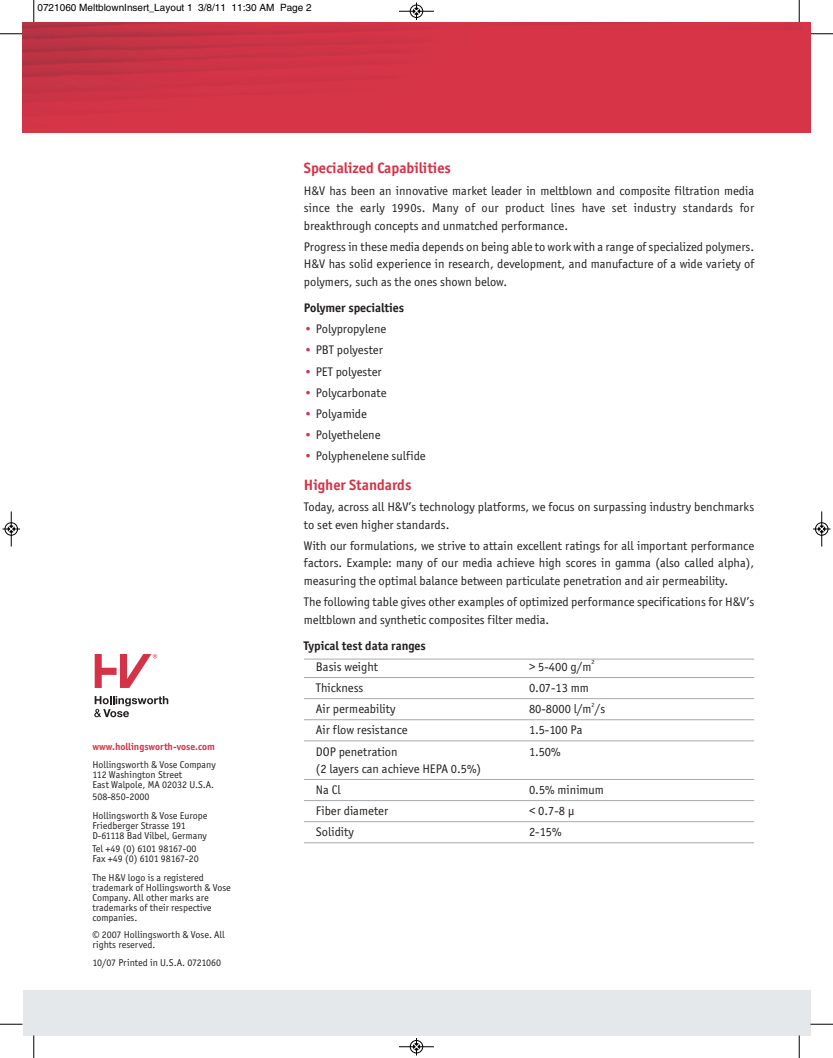
<style>
.page{position:relative;width:833px;height:1058px;background:#fff}
.page>*{position:absolute;margin:0;border:0;box-sizing:border-box;transform-origin:0 0}
.t1{font:700 15px "Officina San ITC";color:#d63247}
.t2{font:12.5px/17.5px "Officina San ITC";color:#231f20;text-align:justify}
.t3{font:700 12.5px "Officina San ITC";color:#231f20}
.t4{font:10px/10px "Officina San ITC";color:#231f20}
.t5{font:10px "Helvetica";color:#000}
.t6{font:700 10px "Officina San ITC";color:#d63247}
.t7{font:6.25px "Officina San ITC";color:#231f20}
.s1{color:#d63247}
</style>
<div class="page">
<img style="left:22px;top:22px;width:788px;height:111px">
<div style="left:23px;top:990px;width:787px;height:45px;background:#e5e8ea"></div>
<svg style="left:94px;top:696px;width:74px;height:21px"></svg>
<svg style="left:95px;top:654px;width:62px;height:34px"></svg>
<hr style="left:304px;top:658px;width:450px;height:1px;background:#a8a9ad">
<hr style="left:304px;top:677px;width:450px;height:1px;background:#a8a9ad">
<hr style="left:304px;top:698px;width:450px;height:1px;background:#a8a9ad">
<hr style="left:304px;top:719px;width:450px;height:1px;background:#a8a9ad">
<hr style="left:304px;top:740px;width:450px;height:1px;background:#a8a9ad">
<hr style="left:304px;top:779px;width:450px;height:1px;background:#a8a9ad">
<hr style="left:304px;top:800px;width:450px;height:1px;background:#a8a9ad">
<hr style="left:304px;top:821px;width:450px;height:1px;background:#a8a9ad">
<hr style="left:304px;top:842px;width:450px;height:1px;background:#a8a9ad">
<svg style="left:33px;top:0;width:2px;height:22px"></svg>
<svg style="left:0;top:33px;width:23px;height:2px"></svg>
<svg style="left:798px;top:0;width:2px;height:22px"></svg>
<svg style="left:810px;top:33px;width:22px;height:2px"></svg>
<svg style="left:33px;top:1035px;width:2px;height:23px"></svg>
<svg style="left:0;top:1023px;width:23px;height:2px"></svg>
<svg style="left:798px;top:1035px;width:2px;height:23px"></svg>
<svg style="left:810px;top:1023px;width:22px;height:2px"></svg>
<hr style="left:399px;top:11px;width:35px;height:1px;background:#000">
<div style="left:410px;top:5px;width:13px;height:13px;border:1px solid #000;border-radius:50%"></div>
<svg style="left:413px;top:2px;width:6px;height:18px"></svg>
<hr style="left:399px;top:1046px;width:35px;height:1px;background:#000">
<div style="left:410px;top:1040px;width:13px;height:13px;border:1px solid #000;border-radius:50%"></div>
<svg style="left:413px;top:1038px;width:6px;height:17px"></svg>
<hr style="left:11px;top:511px;width:1px;height:35px;background:#000">
<div style="left:5px;top:522px;width:13px;height:13px;border:1px solid #000;border-radius:50%"></div>
<svg style="left:3px;top:526px;width:17px;height:6px"></svg>
<hr style="left:821px;top:511px;width:1px;height:35px;background:#000">
<div style="left:815px;top:522px;width:13px;height:13px;border:1px solid #000;border-radius:50%"></div>
<svg style="left:813px;top:526px;width:17px;height:6px"></svg>
<p class="t5" style="left:38px;top:4px;width:276px">0721060 MeltblownInsert_Layout 1 3/8/11 11:30 AM Page 2</p>
<p class="t6" style="left:92px;top:743px;width:124px">www.hollingsworth-vose.com</p>
<p class="t4" style="left:92px;top:760px;width:125px">Hollingsworth &amp; Vose Company<br>112 Washington Street<br>East Walpole, MA 02032 U.S.A.</p>
<p class="t4" style="left:92px;top:788px;width:116px;line-height:19px">508-850-2000<br>Hollingsworth &amp; Vose Europe</p>
<p class="t4" style="left:92px;top:822px;width:116px">Friedberger Strasse 191<br>D-61118 Bad Vilbel, Germany</p>
<p class="t4" style="left:92px;top:844px;width:108px">Tel +49 (0) 6101 98167-00<br>Fax +49 (0) 6101 98167-20</p>
<p class="t4" style="left:92px;top:873px;width:140px">The H&amp;V logo is a registered trademark of Hollingsworth &amp; Vose<br>Company. All other marks are trademarks of their respective companies.</p>
<p class="t4" style="left:92px;top:930px;width:134px">© 2007 Hollingsworth &amp; Vose. All rights reserved.</p>
<p class="t4" style="left:92px;top:958px;width:130px">10/07 Printed in U.S.A. 0721060</p>
<p class="t1" style="left:304px;top:163px;width:149px">Specialized Capabilities</p>
<p class="t2" style="left:304px;top:183px;width:452px">H&amp;V has been an innovative market leader in meltblown and composite filtration media since the early 1990s. Many of our product lines have set industry standards for breakthrough concepts and unmatched performance.</p>
<p class="t2" style="left:304px;top:239px;width:452px">Progress in these media depends on being able to work with a range of specialized polymers.<br>H&amp;V has solid experience in research, development, and manufacture of a wide variety of polymers, such as the ones shown below.</p>
<p class="t3" style="left:304px;top:303px;width:102px">Polymer specialties</p>
<p class="t2" style="left:304px;top:321px;width:84px"><span class="s1">•</span> Polypropylene</p>
<p class="t2" style="left:304px;top:342px;width:80px"><span class="s1">•</span> PBT polyester</p>
<p class="t2" style="left:304px;top:364px;width:79px"><span class="s1">•</span> PET polyester</p>
<p class="t2" style="left:304px;top:385px;width:84px"><span class="s1">•</span> Polycarbonate</p>
<p class="t2" style="left:304px;top:406px;width:65px"><span class="s1">•</span> Polyamide</p>
<p class="t2" style="left:304px;top:427px;width:78px"><span class="s1">•</span> Polyethelene</p>
<p class="t2" style="left:304px;top:448px;width:123px"><span class="s1">•</span> Polyphenelene sulfide</p>
<p class="t1" style="left:304px;top:479px;width:109px">Higher Standards</p>
<p class="t2" style="left:304px;top:499px;width:452px">Today, across all H&amp;V’s technology platforms, we focus on surpassing industry benchmarks to set even higher standards.</p>
<p class="t2" style="left:304px;top:538px;width:452px">With our formulations, we strive to attain excellent ratings for all important performance factors. Example: many of our media achieve high scores in gamma (also called alpha), measuring the optimal balance between particulate penetration and air permeability.</p>
<p class="t2" style="left:304px;top:594px;width:452px">The following table gives other examples of optimized performance specifications for H&amp;V’s meltblown and synthetic composites filter media.</p>
<p class="t3" style="left:304px;top:641px;width:123px">Typical test data ranges</p>
<p class="t2" style="left:316px;top:659px;width:64px">Basis weight</p>
<p class="t2" style="left:529px;top:659px;width:64px">&gt; 5-400 g/m</p>
<p class="t7" style="left:591px;top:659px;width:5px">2</p>
<p class="t2" style="left:316px;top:680px;width:49px">Thickness</p>
<p class="t2" style="left:529px;top:680px;width:61px">0.07-13 mm</p>
<p class="t2" style="left:316px;top:701px;width:81px">Air permeability</p>
<p class="t2" style="left:529px;top:701px;width:78px">80-8000 l/m /s</p>
<p class="t7" style="left:591px;top:702px;width:5px">2</p>
<p class="t2" style="left:316px;top:722px;width:93px">Air flow resistance</p>
<p class="t2" style="left:529px;top:722px;width:55px">1.5-100 Pa</p>
<p class="t2" style="left:316px;top:743px;width:83px">DOP penetration</p>
<p class="t2" style="left:529px;top:743px;width:33px">1.50%</p>
<p class="t2" style="left:316px;top:759px;width:167px;line-height:21.1px">(2 layers can achieve HEPA 0.5%)<br>Na Cl</p>
<p class="t2" style="left:529px;top:782px;width:76px">0.5% minimum</p>
<p class="t2" style="left:316px;top:803px;width:74px">Fiber diameter</p>
<p class="t2" style="left:529px;top:803px;width:47px">&lt; 0.7-8 µ</p>
<p class="t2" style="left:316px;top:824px;width:39px">Solidity</p>
<p class="t2" style="left:529px;top:824px;width:34px">2-15%</p>
</div>
